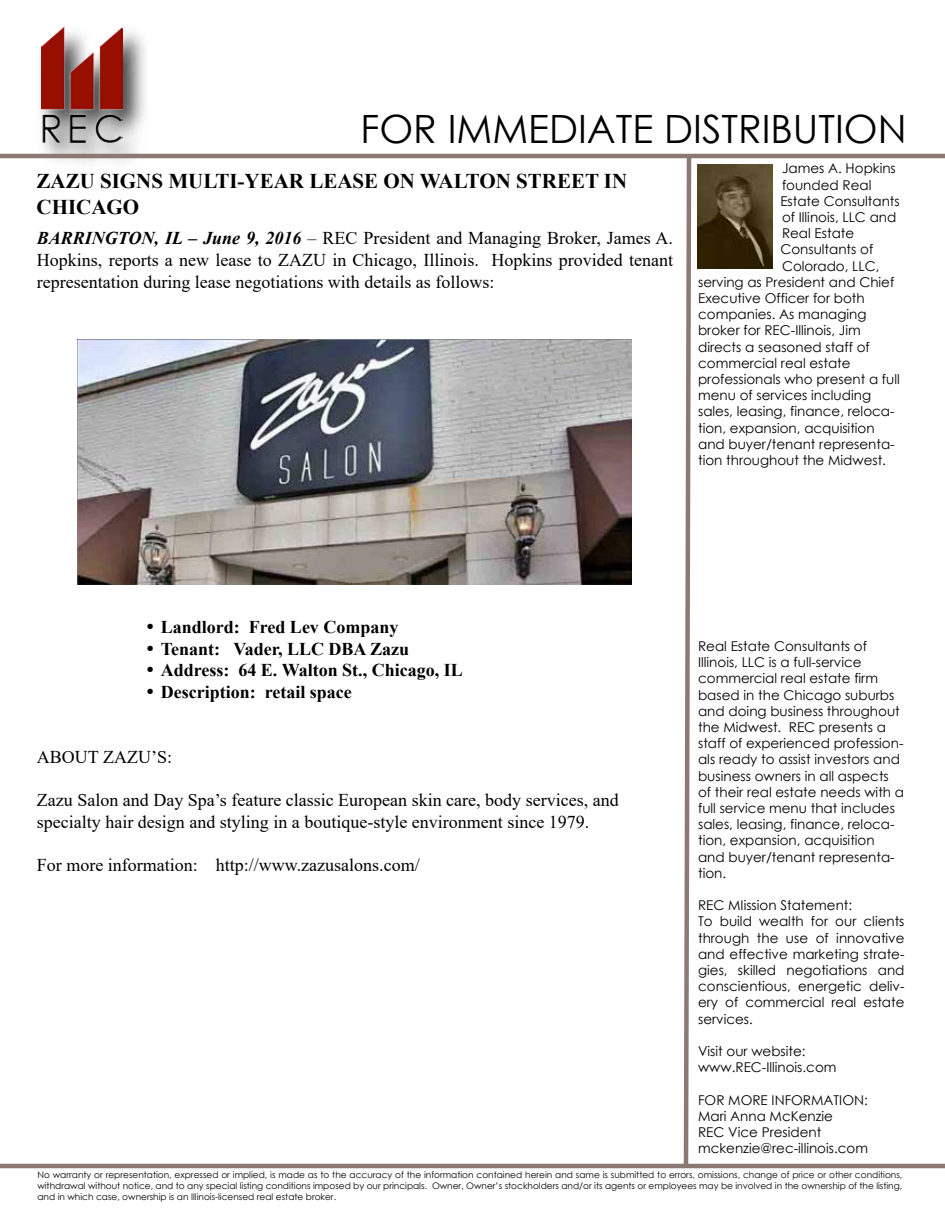
<style>
.page{position:relative;width:945px;height:1215px;background:#fff}
.page>*{position:absolute;margin:0;border:0;box-sizing:border-box;transform-origin:0 0}
.t1{font:39px "Century Gothic";color:#000}
.t2{font:700 21px/25.2px "Times New Roman";color:#000}
.t3{font:18px/21.6px "Times New Roman";color:#000;text-align:justify}
.t4{font:700 18px "Times New Roman";color:#000}
.t5{font:13.5px/16.2px "Century Gothic";color:#000}
.t6{font:9px/10.8px "Century Gothic";color:#000;text-align:justify}
.s1{font-weight:700;font-style:italic}
.s2{font-family:"Century Gothic";font-weight:400}
</style>
<div class="page">
<img style="left:30px;top:27px;width:126px;height:136px">
<img style="left:42px;top:26px;width:80px;height:116px">
<hr style="left:0;top:154px;width:945px;height:4px;background:#8c7973">
<hr style="left:0;top:1164px;width:945px;height:4px;background:#8c7973">
<svg style="left:681px;top:153px;width:13px;height:1016px"></svg>
<img style="left:698px;top:164px;width:75px;height:105px">
<img style="left:77px;top:339px;width:555px;height:245px">
<h1 class="t1" style="left:360px;top:101px;width:548px">FOR IMMEDIATE DISTRIBUTION</h1>
<h2 class="t2" style="left:37px;top:168px;width:592px">ZAZU SIGNS MULTI-YEAR LEASE ON WALTON STREET IN<br>CHICAGO</h2>
<h3 class="t3" style="left:37px;top:227px;width:638px"><span class="s1">BARRINGTON, IL – June 9, 2016</span> – REC President and Managing Broker, James A.<br>Hopkins, reports a new lease to ZAZU in Chicago, Illinois. Hopkins provided tenant representation during lease negotiations with details as follows:</h3>
<p class="t5" style="left:782px;top:160px;width:115px">James A. Hopkins</p>
<p class="t5" style="left:782px;top:176px;width:91px">founded Real</p>
<p class="t5" style="left:780px;top:193px;width:121px">Estate Consultants</p>
<p class="t5" style="left:782px;top:209px;width:116px">of Illinois, LLC and</p>
<p class="t5" style="left:782px;top:225px;width:74px">Real Estate</p>
<p class="t5" style="left:780px;top:241px;width:94px">Consultants of</p>
<p class="t5" style="left:782px;top:257px;width:99px">Colorado, LLC,</p>
<p class="t5" style="left:698px;top:274px;width:198px">serving as President and Chief</p>
<p class="t5" style="left:698px;top:290px;width:168px">Executive Officer for both</p>
<p class="t5" style="left:698px;top:306px;width:170px">companies. As managing</p>
<p class="t5" style="left:698px;top:322px;width:164px">broker for REC-Illinois, Jim</p>
<p class="t5" style="left:698px;top:338px;width:173px">directs a seasoned staff of</p>
<p class="t5" style="left:698px;top:355px;width:154px">commercial real estate</p>
<p class="t5" style="left:698px;top:371px;width:203px">professionals who present a full</p>
<p class="t5" style="left:698px;top:387px;width:175px">menu of services including</p>
<p class="t5" style="left:698px;top:403px;width:198px">sales, leasing, finance, reloca-</p>
<p class="t5" style="left:698px;top:419px;width:178px">tion, expansion, acquisition</p>
<p class="t5" style="left:698px;top:436px;width:198px">and buyer/tenant representa-</p>
<p class="t5" style="left:698px;top:452px;width:189px">tion throughout the Midwest.</p>
<h3 class="t4" style="left:145px;top:614px;width:255px"><span class="s2">•</span> Landlord: Fred Lev Company</h3>
<h3 class="t4" style="left:145px;top:636px;width:266px"><span class="s2">•</span> Tenant: Vader, LLC DBA Zazu</h3>
<h3 class="t4" style="left:145px;top:657px;width:319px"><span class="s2">•</span> Address: 64 E. Walton St., Chicago, IL</h3>
<h3 class="t4" style="left:145px;top:679px;width:209px"><span class="s2">•</span> Description: retail space</h3>
<h3 class="t3" style="left:37px;top:745px;width:137px">ABOUT ZAZU’S:</h3>
<h3 class="t3" style="left:37px;top:789px;width:583px">Zazu Salon and Day Spa’s feature classic European skin care, body services, and specialty hair design and styling in a boutique-style environment since 1979.</h3>
<h3 class="t3" style="left:37px;top:853px;width:384px">For more information: http://www.zazusalons.com/</h3>
<p class="t5" style="left:698px;top:638px;width:208px">Real Estate Consultants of<br>Illinois, LLC is a full-service commercial real estate firm based in the Chicago suburbs and doing business throughout the Midwest. REC presents a staff of experienced profession&shy;als ready to assist investors and business owners in all aspects of their real estate needs with a full service menu that includes sales, leasing, finance, reloca&shy;tion, expansion, acquisition and buyer/tenant representa&shy;tion.</p>
<p class="t5" style="left:698px;top:897px;width:208px">REC MIission Statement:<br>To build wealth for our clients through the use of innovative and effective marketing strate&shy;gies, skilled negotiations and conscientious, energetic deliv&shy;ery of commercial real estate services.</p>
<p class="t5" style="left:698px;top:1043px;width:140px">Visit our website: www.REC-Illinois.com</p>
<p class="t5" style="left:698px;top:1091px;width:171px">FOR MORE INFORMATION:<br>Mari Anna McKenzie<br>REC Vice President mckenzie@rec-illinois.com</p>
<p class="t6" style="left:37px;top:1169px;width:867px">No warranty or representation, expressed or implied, is made as to the accuracy of the information contained herein and same is submitted to errors, omissions, change of price or other conditions, withdrawal without notice, and to any special listing conditions imposed by our principals. Owner, Owner’s stockholders and/or its agents or employees may be involved in the ownership of the listing, and in which case, ownership is an Illinois-licensed real estate broker.</p>
</div>
